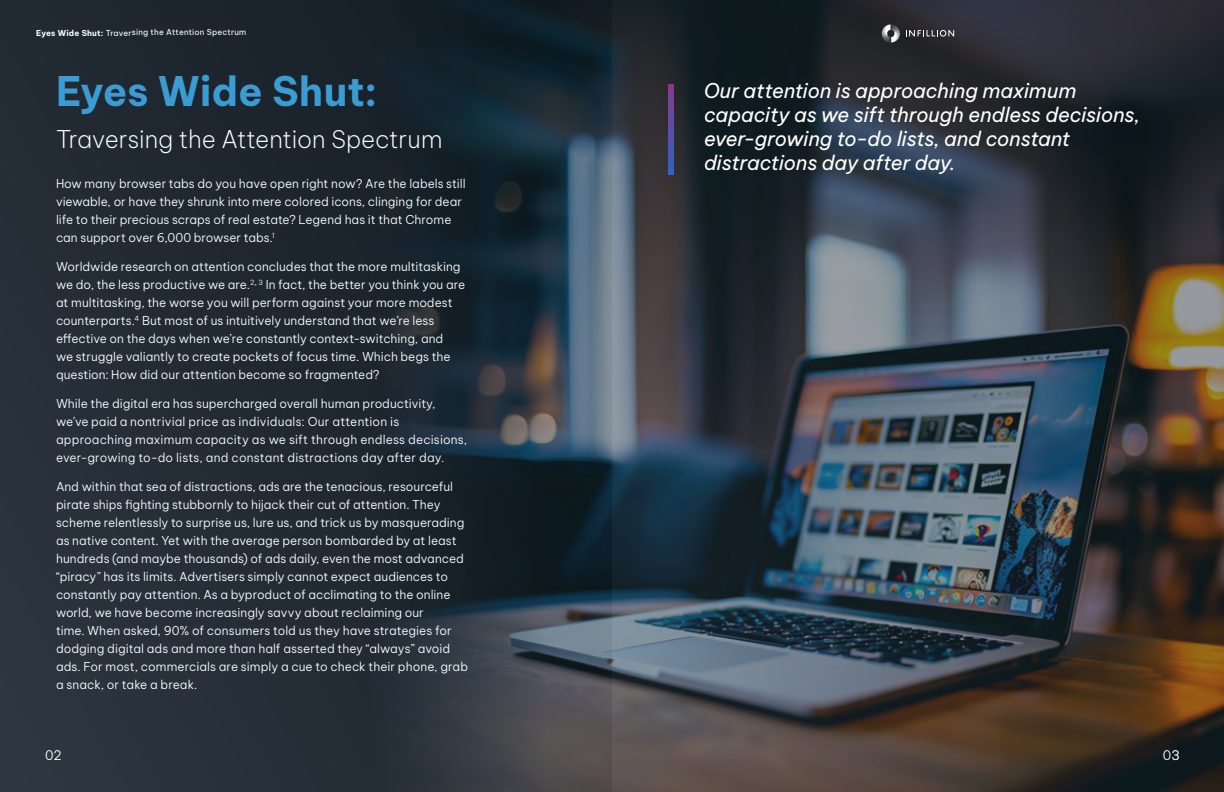
<style>
.page{position:relative;width:1224px;height:792px;background:#fff}
.page>*{position:absolute;margin:0;border:0;box-sizing:border-box;transform-origin:0 0}
.t1{font:700 40px "Be Vietnam Pro";letter-spacing:-.005em;color:#3b9cd4}
.t2{font:200 24px "Be Vietnam Pro";letter-spacing:-.005em;color:#fff}
.t3{font:italic 20px/24px "Be Vietnam Pro";letter-spacing:-.01em;color:#fff}
.t4{font:300 13px "Be Vietnam Pro";color:#fff}
.t5{font:300 12px/18px "Be Vietnam Pro";color:#fff}
.t6{font:8px "Be Vietnam Pro";color:#fff}
.s1{font-weight:700}
</style>
<div class="page">
<img style="left:0;top:0;width:339px;height:792px">
<img style="left:339px;top:0;width:885px;height:792px">
<svg style="left:882px;top:24px;width:18px;height:19px"></svg>
<svg style="left:906px;top:30px;width:48px;height:7px"></svg>
<svg style="left:668px;top:84px;width:6px;height:91px"></svg>
<p class="t6" style="left:36px;top:26px;width:212px"><span class="s1">Eyes Wide Shut:</span> Traversing the Attention Spectrum</p>
<h1 class="t1" style="left:56px;top:57px;width:323px">Eyes Wide Shut:</h1>
<h2 class="t2" style="left:56px;top:120px;width:388px">Traversing the Attention Spectrum</h2>
<p class="t5" style="left:56px;top:173px;width:411px">How many browser tabs do you have open right now? Are the labels still viewable, or have they shrunk into mere colored icons, clinging for dear life to their precious scraps of real estate? Legend has it that Chrome can support over 6,000 browser tabs.<sup>1</sup></p>
<p class="t5" style="left:56px;top:256px;width:411px">Worldwide research on attention concludes that the more multitasking we do, the less productive we are.<sup>2</sup><sup>,</sup> <sup>3</sup> In fact, the better you think you are at multitasking, the worse you will perform against your more modest counterparts.<sup>4</sup> But most of us intuitively understand that we’re less effective on the days when we’re constantly context-switching, and<br>we struggle valiantly to create pockets of focus time. Which begs the question: How did our attention become so fragmented?</p>
<p class="t5" style="left:56px;top:393px;width:413px">While the digital era has supercharged overall human productivity, we’ve paid a nontrivial price as individuals: Our attention is approaching maximum capacity as we sift through endless decisions, ever-growing to-do lists, and constant distractions day after day.</p>
<p class="t5" style="left:56px;top:476px;width:414px">And within that sea of distractions, ads are the tenacious, resourceful pirate ships fighting stubbornly to hijack their cut of attention. They scheme relentlessly to surprise us, lure us, and trick us by masquerading as native content. Yet with the average person bombarded by at least hundreds (and maybe thousands) of ads daily, even the most advanced “piracy” has its limits. Advertisers simply cannot expect audiences to constantly pay attention. As a byproduct of acclimating to the online world, we have become increasingly savvy about reclaiming our<br>time. When asked, 90% of consumers told us they have strategies for dodging digital ads and more than half asserted they “always” avoid ads. For most, commercials are simply a cue to check their phone, grab a snack, or take a break.</p>
<p class="t4" style="left:45px;top:744px;width:18px">02</p>
<h3 class="t3" style="left:704px;top:76px;width:437px">Our attention is approaching maximum capacity as we sift through endless decisions, ever-growing to-do lists, and constant distractions day after day.</h3>
<p class="t4" style="left:1163px;top:744px;width:19px">03</p>
</div>
